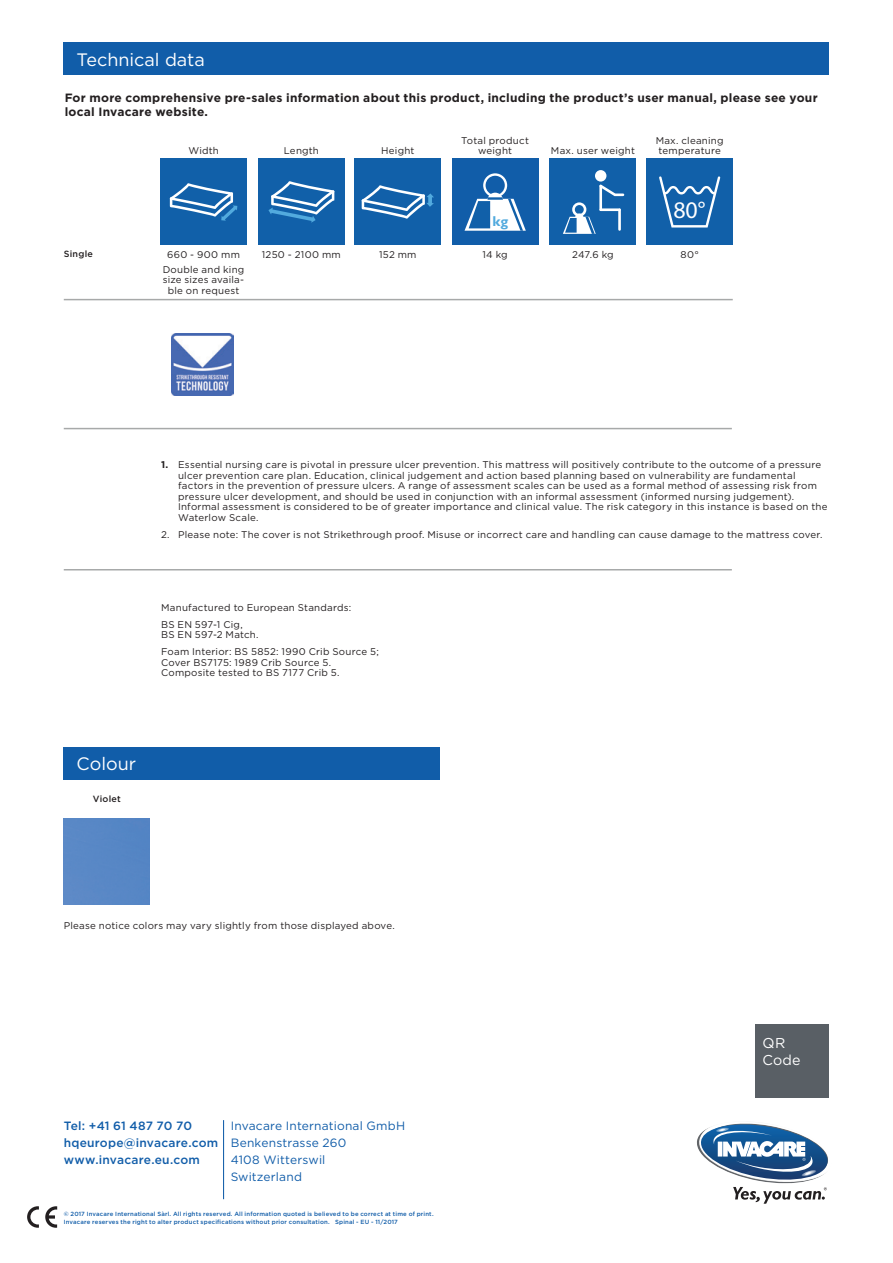
<style>
.page{position:relative;width:893px;height:1263px;background:#fff}
.page>*{position:absolute;margin:0;border:0;box-sizing:border-box;transform-origin:0 0}
.t1{font:23.85px "Myriad Pro";color:#fff}
.Heading{font:18px "Gotham";letter-spacing:-.005em;color:#fff}
.t2{font:700 14.4px "Gill Sans";color:#52aade}
.t3{font:14.25px/17.2px "Gotham";letter-spacing:.01em;color:#fff}
.Erklärungen{font:700 12px/14.4px "Gotham";letter-spacing:.02em;color:#231f20}
.t4{font:12px/17.2px "Gotham";letter-spacing:.015em;color:#115da9}
.t5{font:500 12px/17.2px "Gotham";letter-spacing:.02em;color:#115da9}
.Erklärungen-2{font:9.75px/10.5px "Gotham";letter-spacing:.025em;color:#231f20}
.Item_Details{font:9.75px/10.5px "Gotham";letter-spacing:.025em;color:#231f20;text-align:center}
.Icon_Descriptions{font:9.75px/10.5px "Gotham";letter-spacing:.025em;color:#231f20;text-align:center}
.Colour_Titles{font:500 9px "Gotham";letter-spacing:.025em;color:#231f20}
.Icon_Titles{font:500 9px "Gotham";letter-spacing:.025em;color:#231f20}
.t6{font:500 6px/7.2px "Gotham";letter-spacing:.025em;color:#115da9}
.s1{font-weight:700}
</style>
<div class="page">
<svg style="left:45px;top:1206px;width:12px;height:22px"></svg>
<svg style="left:27px;top:1206px;width:12px;height:22px"></svg>
<hr style="left:223px;top:1120px;width:1px;height:79px;background:#115da9">
<div style="left:64px;top:747px;width:376px;height:32px;background:#115da9"></div>
<svg style="left:697px;top:1123px;width:131px;height:81px"></svg>
<div style="left:64px;top:818px;width:86px;height:86px;background:#5887c6"></div>
<hr style="left:64px;top:299px;width:669px;height:1px;background:#a7a9a9">
<div style="left:64px;top:43px;width:765px;height:32px;background:#115da9"></div>
<div style="left:161px;top:159px;width:86px;height:86px;background:#1160a9"></div>
<svg style="left:170px;top:183px;width:67px;height:38px"></svg>
<div style="left:452px;top:159px;width:86px;height:86px;background:#115da9"></div>
<svg style="left:464px;top:173px;width:62px;height:58px"></svg>
<div style="left:550px;top:159px;width:86px;height:86px;background:#1160a9"></div>
<div style="left:572px;top:202px;width:14px;height:15px;border:3px solid #fff;border-radius:50%"></div>
<svg style="left:563px;top:217px;width:33px;height:17px"></svg>
<div style="left:595px;top:170px;width:11px;height:12px;background:#fff;border-radius:50%"></div>
<hr style="left:599px;top:186px;width:3px;height:24px;background:#fff">
<svg style="left:599px;top:184px;width:26px;height:13px"></svg>
<hr style="left:601px;top:208px;width:19px;height:3px;background:#fff">
<hr style="left:618px;top:210px;width:3px;height:19px;background:#fff">
<div style="left:647px;top:159px;width:86px;height:86px;background:#1160a9"></div>
<svg style="left:659px;top:176px;width:61px;height:51px"></svg>
<div style="left:755px;top:1024px;width:74px;height:74px;background:#595f65"></div>
<div style="left:258px;top:159px;width:86px;height:86px;background:#1160a9"></div>
<svg style="left:268px;top:181px;width:66px;height:42px"></svg>
<div style="left:355px;top:159px;width:86px;height:86px;background:#1160a9"></div>
<svg style="left:362px;top:185px;width:72px;height:34px"></svg>
<img style="left:172px;top:334px;width:61px;height:61px">
<hr style="left:64px;top:428px;width:668px;height:1px;background:#a7a9a9">
<hr style="left:64px;top:569px;width:668px;height:1px;background:#a7a9a9">
<p class="Heading" style="left:77px;top:48px;width:130px">Technical data</p>
<p class="Erklärungen" style="left:65px;top:90px;width:754px">For more comprehensive pre-sales information about this product, including the product’s user manual, please see your local Invacare website.</p>
<p class="Icon_Titles" style="left:64px;top:248px;width:31px">Single</p>
<p class="Icon_Descriptions" style="left:188px;top:145px;width:32px">Width</p>
<p class="Icon_Descriptions" style="left:461px;top:135px;width:69px">Total product weight</p>
<p class="Icon_Descriptions" style="left:284px;top:145px;width:37px">Length</p>
<p class="Icon_Descriptions" style="left:381px;top:145px;width:35px">Height</p>
<p class="t2" style="left:492px;top:212px;width:17px">kg</p>
<p class="Icon_Descriptions" style="left:551px;top:145px;width:86px">Max. user weight</p>
<p class="Icon_Descriptions" style="left:656px;top:135px;width:69px;text-align:left">Max. cleaning temperature</p>
<p class="t1" style="left:673px;top:195px;width:34px">80°</p>
<p class="Item_Details" style="left:167px;top:249px;width:74px">660 - 900 mm</p>
<p class="Item_Details" style="left:163px;top:264px;width:83px">Double and king size sizes availa&shy;ble on request</p>
<p class="Item_Details" style="left:262px;top:249px;width:81px">1250 - 2100 mm</p>
<p class="Item_Details" style="left:379px;top:249px;width:39px">152 mm</p>
<p class="Item_Details" style="left:483px;top:249px;width:27px">14 kg</p>
<p class="Item_Details" style="left:572px;top:249px;width:43px">247.6 kg</p>
<p class="Item_Details" style="left:680px;top:249px;width:20px">80°</p>
<p class="Erklärungen-2" style="left:178px;top:459px;width:651px;text-indent:-17px"><span class="s1">1.</span> Essential nursing care is pivotal in pressure ulcer prevention. This mattress will positively contribute to the outcome of a pressure ulcer prevention care plan. Education, clinical judgement and action based planning based on vulnerability are fundamental factors in the prevention of pressure ulcers. A range of assessment scales can be used as a formal method of assessing risk from pressure ulcer development, and should be used in conjunction with an informal assessment (informed nursing judgement).<br>Informal assessment is considered to be of greater importance and clinical value. The risk category in this instance is based on the Waterlow Scale.</p>
<p class="Erklärungen-2" style="left:161px;top:529px;width:663px">2. Please note: The cover is not Strikethrough proof. Misuse or incorrect care and handling can cause damage to the mattress cover.</p>
<p class="Erklärungen-2" style="left:161px;top:602px;width:192px">Manufactured to European Standards:</p>
<p class="Erklärungen-2" style="left:161px;top:619px;width:99px">BS EN 597-1 Cig,<br>BS EN 597-2 Match.</p>
<p class="Erklärungen-2" style="left:161px;top:646px;width:219px">Foam Interior: BS 5852: 1990 Crib Source 5;<br>Cover BS7175: 1989 Crib Source 5.<br>Composite tested to BS 7177 Crib 5.</p>
<p class="Heading" style="left:77px;top:752px;width:61px">Colour</p>
<p class="Colour_Titles" style="left:93px;top:793px;width:30px">Violet</p>
<p class="Erklärungen-2" style="left:64px;top:920px;width:332px">Please notice colors may vary slightly from those displayed above.</p>
<p class="t5" style="left:64px;top:1117px;width:156px">Tel: +41 61 487 70 70 hqeurope@invacare.com www.invacare.eu.com</p>
<p class="t4" style="left:231px;top:1116px;width:176px">Invacare International GmbH<br>Benkenstrasse 260<br>4108 Witterswil<br>Switzerland</p>
<p class="t6" style="left:64px;top:1210px;width:371px">© 2017 Invacare International Sàrl. All rights reserved. All information quoted is believed to be correct at time of print.<br>Invacare reserves the right to alter product specifications without prior consultation. Spinal - EU - 11/2017</p>
<p class="t3" style="left:762px;top:1033px;width:40px">QR<br>Code</p>
</div>
